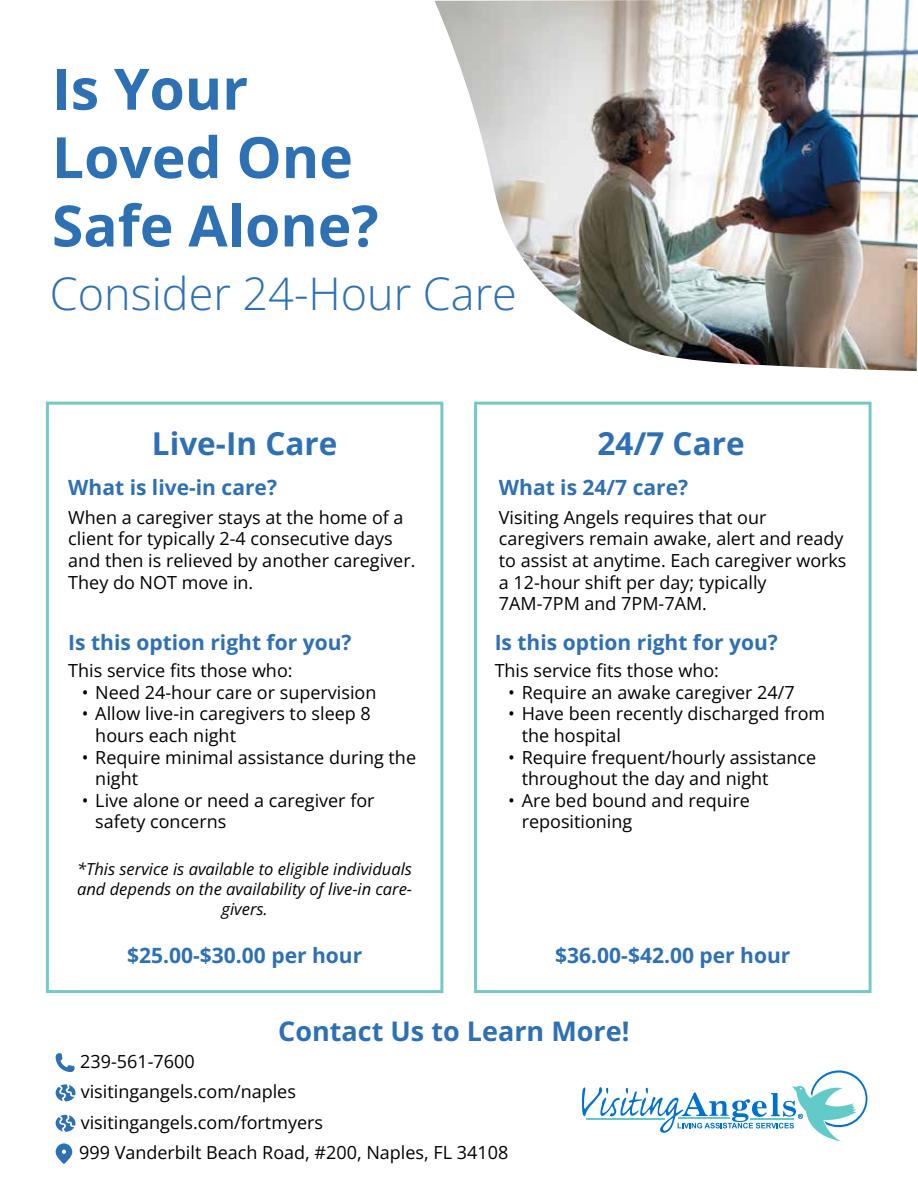
<style>
.page{position:relative;width:918px;height:1188px;background:#fff}
.page>*{position:absolute;margin:0;border:0;box-sizing:border-box;transform-origin:0 0}
.t1{font:700 57px/68.4px "Open Sans";color:#2e70b4}
.t2{font:300 45px "Open Sans";color:#2e70b4}
.t3{font:700 31.5px "Open Sans";color:#2e70b4}
.t4{font:700 27px "Open Sans";color:#2e70b4}
.t5{font:700 21px "Open Sans";color:#2e70b4}
.t6{font:18px/21.6px "Open Sans";color:#000}
.t7{font:italic 16.5px/19.8px "Open Sans";color:#000;text-align:center}
</style>
<div class="page">
<div style="left:46px;top:402px;width:397px;height:591px;border:3px solid #74c9c6"></div>
<div style="left:474px;top:402px;width:398px;height:591px;border:3px solid #74c9c6"></div>
<img style="left:435px;top:0;width:483px;height:371px">
<svg style="left:56px;top:1143px;width:16px;height:21px"></svg>
<svg style="left:56px;top:1053px;width:19px;height:19px"></svg>
<svg style="left:56px;top:1084px;width:19px;height:17px"></svg>
<svg style="left:582px;top:1070px;width:285px;height:72px"></svg>
<svg style="left:56px;top:1115px;width:19px;height:17px"></svg>
<h1 class="t1" style="left:52px;top:53px;width:328px">Is Your<br>Loved One<br>Safe Alone?</h1>
<h2 class="t2" style="left:50px;top:262px;width:469px">Consider 24-Hour Care</h2>
<h3 class="t3" style="left:152px;top:421px;width:187px">Live-In Care</h3>
<p class="t5" style="left:68px;top:472px;width:210px">What is live-in care?</p>
<p class="t6" style="left:68px;top:506px;width:349px">When a caregiver stays at the home of a client for typically 2-4 consecutive days and then is relieved by another caregiver.<br>They do NOT move in.</p>
<p class="t5" style="left:68px;top:627px;width:285px">Is this option right for you?</p>
<p class="t6" style="left:68px;top:659px;width:226px">This service fits those who:</p>
<p class="t6" style="left:82px;top:681px;width:296px">• Need 24-hour care or supervision</p>
<p class="t6" style="left:95px;top:703px;width:277px;text-indent:-14px">• Allow live-in caregivers to sleep 8 hours each night</p>
<p class="t6" style="left:95px;top:746px;width:322px;text-indent:-14px">• Require minimal assistance during the night</p>
<p class="t6" style="left:95px;top:789px;width:281px;text-indent:-14px">• Live alone or need a caregiver for safety concerns</p>
<p class="t7" style="left:77px;top:859px;width:337px">*This service is available to eligible individuals and depends on the availability of live-in care&shy;givers.</p>
<p class="t5" style="left:127px;top:941px;width:237px">$25.00-$30.00 per hour</p>
<h3 class="t3" style="left:597px;top:421px;width:149px">24/7 Care</h3>
<p class="t5" style="left:499px;top:472px;width:191px">What is 24/7 care?</p>
<p class="t6" style="left:499px;top:506px;width:349px">Visiting Angels requires that our caregivers remain awake, alert and ready to assist at anytime. Each caregiver works a 12-hour shift per day; typically 7AM-7PM and 7PM-7AM.</p>
<p class="t5" style="left:495px;top:627px;width:285px">Is this option right for you?</p>
<p class="t6" style="left:495px;top:659px;width:226px">This service fits those who:</p>
<p class="t6" style="left:508px;top:681px;width:288px">• Require an awake caregiver 24/7</p>
<p class="t6" style="left:522px;top:703px;width:305px;text-indent:-14px">• Have been recently discharged from the hospital</p>
<p class="t6" style="left:522px;top:746px;width:296px;text-indent:-14px">• Require frequent/hourly assistance throughout the day and night</p>
<p class="t6" style="left:522px;top:789px;width:230px;text-indent:-14px">• Are bed bound and require repositioning</p>
<p class="t5" style="left:555px;top:941px;width:237px">$36.00-$42.00 per hour</p>
<h3 class="t4" style="left:278px;top:1012px;width:353px">Contact Us to Learn More!</h3>
<p class="t6" style="left:80px;top:1046px;width:217px;line-height:30.3px">239-561-7600 visitingangels.com/naples</p>
<p class="t6" style="left:81px;top:1111px;width:244px">visitingangels.com/fortmyers</p>
<p class="t6" style="left:79px;top:1141px;width:431px">999 Vanderbilt Beach Road, #200, Naples, FL 34108</p>
</div>
